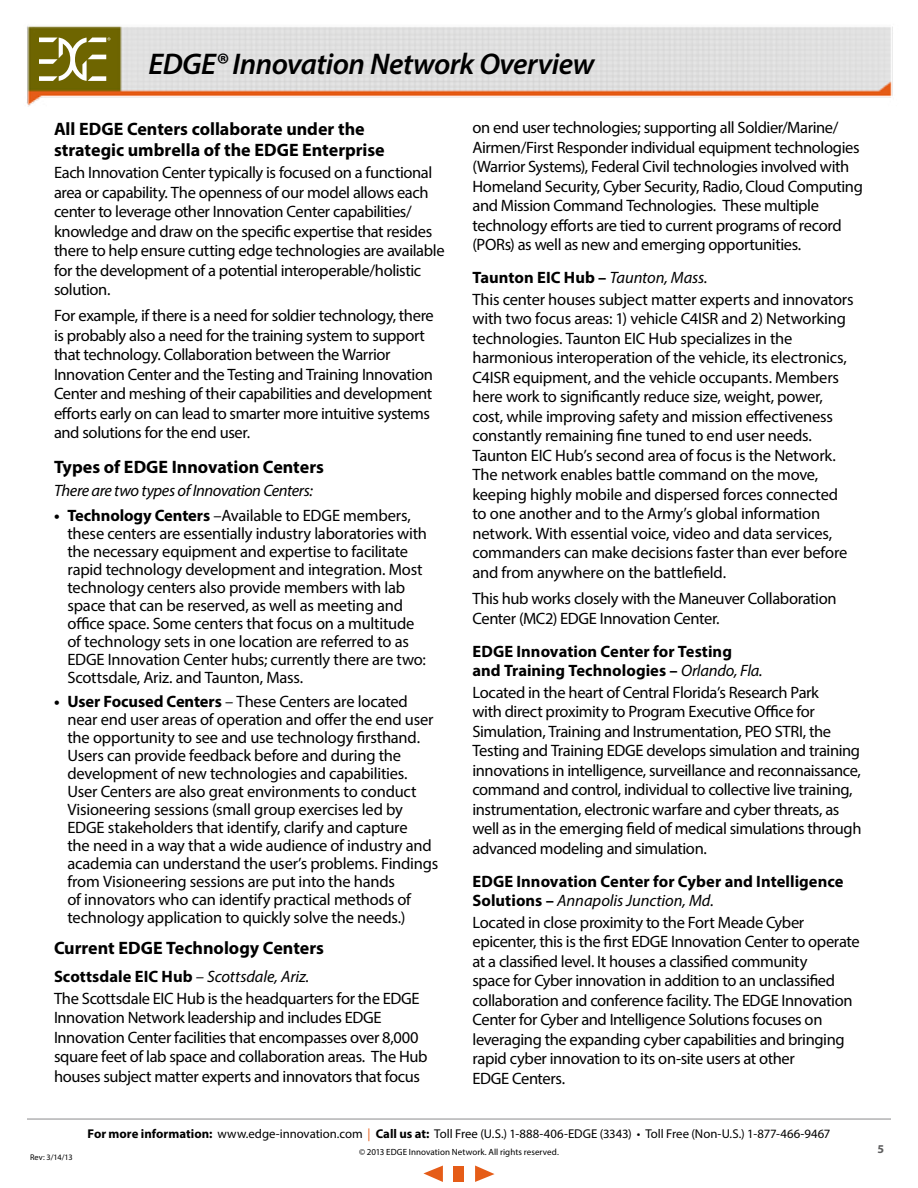
<style>
.page{position:relative;width:918px;height:1188px;background:#fff}
.page>*{position:absolute;margin:0;border:0;box-sizing:border-box;transform-origin:0 0}
.t1{font:italic 600 30px "Myriad Pro";letter-spacing:-.015em;color:#000}
.t2{font:700 18px/21.6px "Myriad Pro";color:#000}
.t3{font:16.5px/19.5px "Myriad Pro";letter-spacing:-.02em;color:#000}
.t4{font:700 16.5px/19.5px "Myriad Pro";color:#000}
.t5{font:italic 16.5px "Myriad Pro";letter-spacing:-.025em;color:#000}
.t6{font:12.75px "Myriad Pro";color:#000}
.t7{font:700 12px "Myriad Pro";color:#5e5e5f}
.t8{font:9px "Myriad Pro";letter-spacing:.005em;color:#000}
.t9{font:8.25px "Myriad Pro";letter-spacing:-.01em;color:#000}
.s1{font-weight:700}
.s2{font-style:italic}
.s3{font-weight:400;font-style:italic}
.s4{color:#e55c17}
</style>
<div class="page">
<img style="left:27px;top:26px;width:866px;height:81px">
<svg style="left:39px;top:37px;width:71px;height:44px"></svg>
<hr style="left:27px;top:1119px;width:864px;height:1px;background:#919192">
<svg style="left:423px;top:1166px;width:20px;height:16px"></svg>
<svg style="left:475px;top:1166px;width:20px;height:16px"></svg>
<div style="left:453px;top:1166px;width:11px;height:16px;background:#e55c17"></div>
<h1 class="t1" style="left:148px;top:45px;width:447px">EDGE® Innovation Network Overview</h1>
<p class="t2" style="left:54px;top:117px;width:332px">All EDGE Centers collaborate under the strategic umbrella of the EDGE Enterprise</p>
<p class="t3" style="left:54px;top:163px;width:392px">Each Innovation Center typically is focused on a functional area or capability. The openness of our model allows each center to leverage other Innovation Center capabilities/ knowledge and draw on the specific expertise that resides there to help ensure cutting edge technologies are available for the development of a potential interoperable/holistic solution.</p>
<p class="t3" style="left:54px;top:306px;width:381px">For example, if there is a need for soldier technology, there is probably also a need for the training system to support that technology. Collaboration between the Warrior Innovation Center and the Testing and Training Innovation Center and meshing of their capabilities and development efforts early on can lead to smarter more intuitive systems and solutions for the end user.</p>
<p class="t2" style="left:54px;top:456px;width:272px">Types of EDGE Innovation Centers</p>
<p class="t5" style="left:54px;top:480px;width:260px">There are two types of Innovation Centers:</p>
<p class="t3" style="left:67px;top:506px;width:361px;line-height:18px;text-indent:-13px"><span class="s1">• Technology Centers</span> –Available to EDGE members, these centers are essentially industry laboratories with the necessary equipment and expertise to facilitate rapid technology development and integration. Most technology centers also provide members with lab space that can be reserved, as well as meeting and office space. Some centers that focus on a multitude of technology sets in one location are referred to as EDGE Innovation Center hubs; currently there are two:<br>Scottsdale, Ariz. and Taunton, Mass.</p>
<p class="t3" style="left:67px;top:693px;width:372px;line-height:18px;text-indent:-13px"><span class="s1">• User Focused Centers</span> – These Centers are located near end user areas of operation and offer the end user the opportunity to see and use technology firsthand.<br>Users can provide feedback before and during the development of new technologies and capabilities.<br>User Centers are also great environments to conduct Visioneering sessions (small group exercises led by EDGE stakeholders that identify, clarify and capture<br>the need in a way that a wide audience of industry and academia can understand the user’s problems. Findings from Visioneering sessions are put into the hands<br>of innovators who can identify practical methods of technology application to quickly solve the needs.)</p>
<p class="t2" style="left:54px;top:936px;width:272px">Current EDGE Technology Centers</p>
<p class="t3" style="left:54px;top:966px;width:367px;line-height:21.6px"><span class="s1">Scottsdale EIC Hub</span> <span class="s2">– Scottsdale, Ariz.<br></span>The Scottsdale EIC Hub is the headquarters for the EDGE</p>
<p class="t3" style="left:54px;top:1008px;width:375px">Innovation Network leadership and includes EDGE Innovation Center facilities that encompasses over 8,000 square feet of lab space and collaboration areas. The Hub houses subject matter experts and innovators that focus</p>
<p class="t3" style="left:473px;top:118px;width:392px">on end user technologies; supporting all Soldier/Marine/ Airmen/First Responder individual equipment technologies (Warrior Systems), Federal Civil technologies involved with Homeland Security, Cyber Security, Radio, Cloud Computing and Mission Command Technologies. These multiple technology efforts are tied to current programs of record (PORs) as well as new and emerging opportunities.</p>
<p class="t3" style="left:473px;top:267px;width:383px;line-height:21.6px"><span class="s1">Taunton EIC Hub –</span> <span class="s2">Taunton, Mass.<br></span>This center houses subject matter experts and innovators</p>
<p class="t3" style="left:473px;top:309px;width:376px">with two focus areas: 1) vehicle C4ISR and 2) Networking technologies. Taunton EIC Hub specializes in the harmonious interoperation of the vehicle, its electronics, C4ISR equipment, and the vehicle occupants. Members here work to significantly reduce size, weight, power, cost, while improving safety and mission effectiveness constantly remaining fine tuned to end user needs.<br>Taunton EIC Hub’s second area of focus is the Network.<br>The network enables battle command on the move, keeping highly mobile and dispersed forces connected to one another and to the Army’s global information network. With essential voice, video and data services, commanders can make decisions faster than ever before and from anywhere on the battlefield.</p>
<p class="t3" style="left:473px;top:589px;width:366px">This hub works closely with the Maneuver Collaboration<br>Center (MC2) EDGE Innovation Center.</p>
<p class="t4" style="left:473px;top:641px;width:292px">EDGE Innovation Center for Testing and Training Technologies – <span class="s3">Orlando, Fla.</span></p>
<p class="t3" style="left:473px;top:682px;width:390px">Located in the heart of Central Florida’s Research Park<br>with direct proximity to Program Executive Office for Simulation, Training and Instrumentation, PEO STRI, the Testing and Training EDGE develops simulation and training innovations in intelligence, surveillance and reconnaissance, command and control, individual to collective live training, instrumentation, electronic warfare and cyber threats, as well as in the emerging field of medical simulations through advanced modeling and simulation.</p>
<p class="t4" style="left:473px;top:871px;width:373px">EDGE Innovation Center for Cyber and Intelligence<br>Solutions – <span class="s3">Annapolis Junction, Md.</span></p>
<p class="t3" style="left:473px;top:912px;width:389px">Located in close proximity to the Fort Meade Cyber epicenter, this is the first EDGE Innovation Center to operate at a classified level. It houses a classified community<br>space for Cyber innovation in addition to an unclassified collaboration and conference facility. The EDGE Innovation Center for Cyber and Intelligence Solutions focuses on leveraging the expanding cyber capabilities and bringing rapid cyber innovation to its on-site users at other<br>EDGE Centers.</p>
<p class="t9" style="left:30px;top:1152px;width:44px">Rev: 3/14/13</p>
<p class="t6" style="left:87px;top:1126px;width:744px"><span class="s1">For more information:</span> www.edge-innovation.com <span class="s4">|</span> <span class="s1">Call us at:</span> Toll Free (U.S.) 1-888-406-EDGE (3343) • Toll Free (Non-U.S.) 1-877-466-9467</p>
<p class="t8" style="left:359px;top:1146px;width:201px">© 2013 EDGE Innovation Network. All rights reserved.</p>
<p class="t7" style="left:878px;top:1141px;width:8px">5</p>
</div>
